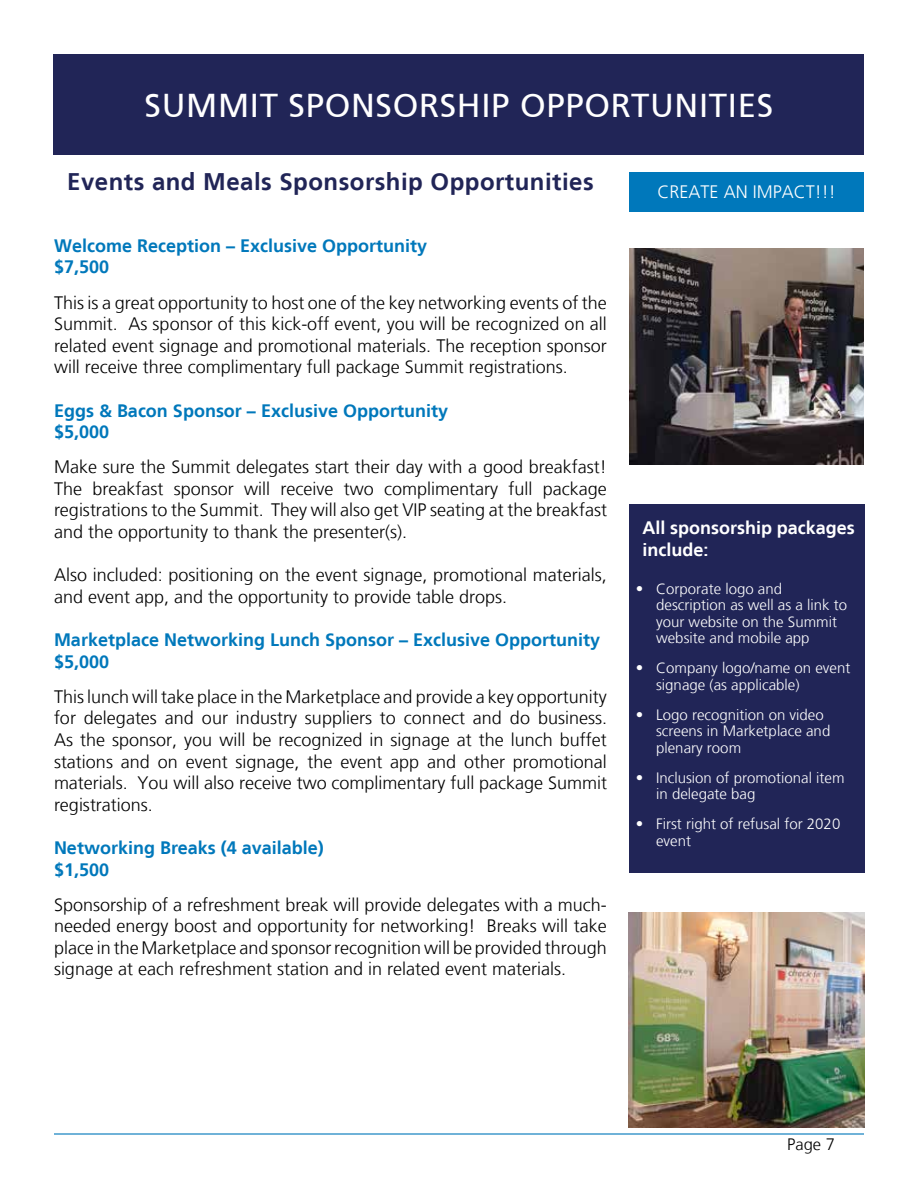
<style>
.page{position:relative;width:918px;height:1188px;background:#fff}
.page>*{position:absolute;margin:0;border:0;box-sizing:border-box;transform-origin:0 0}
.t1{font:33px "Frutiger 55 Roman";letter-spacing:.02em;color:#fff}
.t2{font:700 24px "Frutiger LT";letter-spacing:.02em;color:#212557}
.t3{font:300 18px/21.6px "Frutiger";color:#000;text-align:justify}
.t4{font:700 18px/21.6px "Frutiger LT";color:#0078bb}
.t5{font:700 18px/21.6px "Frutiger LT";color:#fff}
.t6{font:300 18px "Frutiger";color:#fff}
.t7{font:300 16.5px "Frutiger";color:#000}
.t8{font:300 15px/16.5px "Frutiger";color:#fff}
</style>
<div class="page">
<hr style="left:54px;top:1133px;width:810px;height:2px;background:#0078bb">
<img style="left:630px;top:248px;width:234px;height:216px">
<div style="left:629px;top:172px;width:235px;height:40px;background:#0078bb"></div>
<img style="left:629px;top:912px;width:235px;height:216px">
<div style="left:629px;top:504px;width:235px;height:368px;background:#212557"></div>
<div style="left:54px;top:54px;width:810px;height:101px;background:#212557"></div>
<h1 class="t1" style="left:145px;top:86px;width:630px">SUMMIT SPONSORSHIP OPPORTUNITIES</h1>
<h2 class="t2" style="left:67px;top:167px;width:528px">Events and Meals Sponsorship Opportunities</h2>
<p class="t4" style="left:54px;top:235px;width:375px">Welcome Reception – Exclusive Opportunity $7,500</p>
<p class="t3" style="left:54px;top:292px;width:554px">This is a great opportunity to host one of the key networking events of the Summit. As sponsor of this kick-off event, you will be recognized on all related event signage and promotional materials. The reception sponsor will receive three complimentary full package Summit registrations.</p>
<p class="t4" style="left:54px;top:400px;width:396px">Eggs &amp; Bacon Sponsor – Exclusive Opportunity $5,000</p>
<p class="t3" style="left:54px;top:456px;width:555px">Make sure the Summit delegates start their day with a good breakfast!<br>The breakfast sponsor will receive two complimentary full package registrations to the Summit. They will also get VIP seating at the breakfast and the opportunity to thank the presenter(s).</p>
<p class="t3" style="left:54px;top:564px;width:554px">Also included: positioning on the event signage, promotional materials, and event app, and the opportunity to provide table drops.</p>
<p class="t4" style="left:54px;top:629px;width:548px">Marketplace Networking Lunch Sponsor – Exclusive Opportunity $5,000</p>
<p class="t3" style="left:54px;top:686px;width:555px">This lunch will take place in the Marketplace and provide a key opportunity for delegates and our industry suppliers to connect and do business.<br>As the sponsor, you will be recognized in signage at the lunch buffet stations and on event signage, the event app and other promotional materials. You will also receive two complimentary full package Summit registrations.</p>
<p class="t4" style="left:54px;top:837px;width:271px">Networking Breaks (4 available) $1,500</p>
<p class="t3" style="left:54px;top:894px;width:554px">Sponsorship of a refreshment break will provide delegates with a much&shy;needed energy boost and opportunity for networking! Breaks will take place in the Marketplace and sponsor recognition will be provided through signage at each refreshment station and in related event materials.</p>
<p class="t6" style="left:658px;top:181px;width:180px">CREATE AN IMPACT!!!</p>
<p class="t5" style="left:643px;top:517px;width:214px">All sponsorship packages include:</p>
<p class="t8" style="left:656px;top:580px;width:192px;text-indent:-20px">• Corporate logo and description as well as a link to your website on the Summit website and mobile app</p>
<p class="t8" style="left:656px;top:660px;width:196px;text-indent:-20px">• Company logo/name on event signage (as applicable)</p>
<p class="t8" style="left:656px;top:706px;width:176px;text-indent:-20px">• Logo recognition on video screens in Marketplace and plenary room</p>
<p class="t8" style="left:656px;top:769px;width:190px;text-indent:-20px">• Inclusion of promotional item in delegate bag</p>
<p class="t8" style="left:656px;top:816px;width:186px;text-indent:-20px">• First right of refusal for 2020 event</p>
<p class="t7" style="left:787px;top:1135px;width:49px">Page 7</p>
</div>
